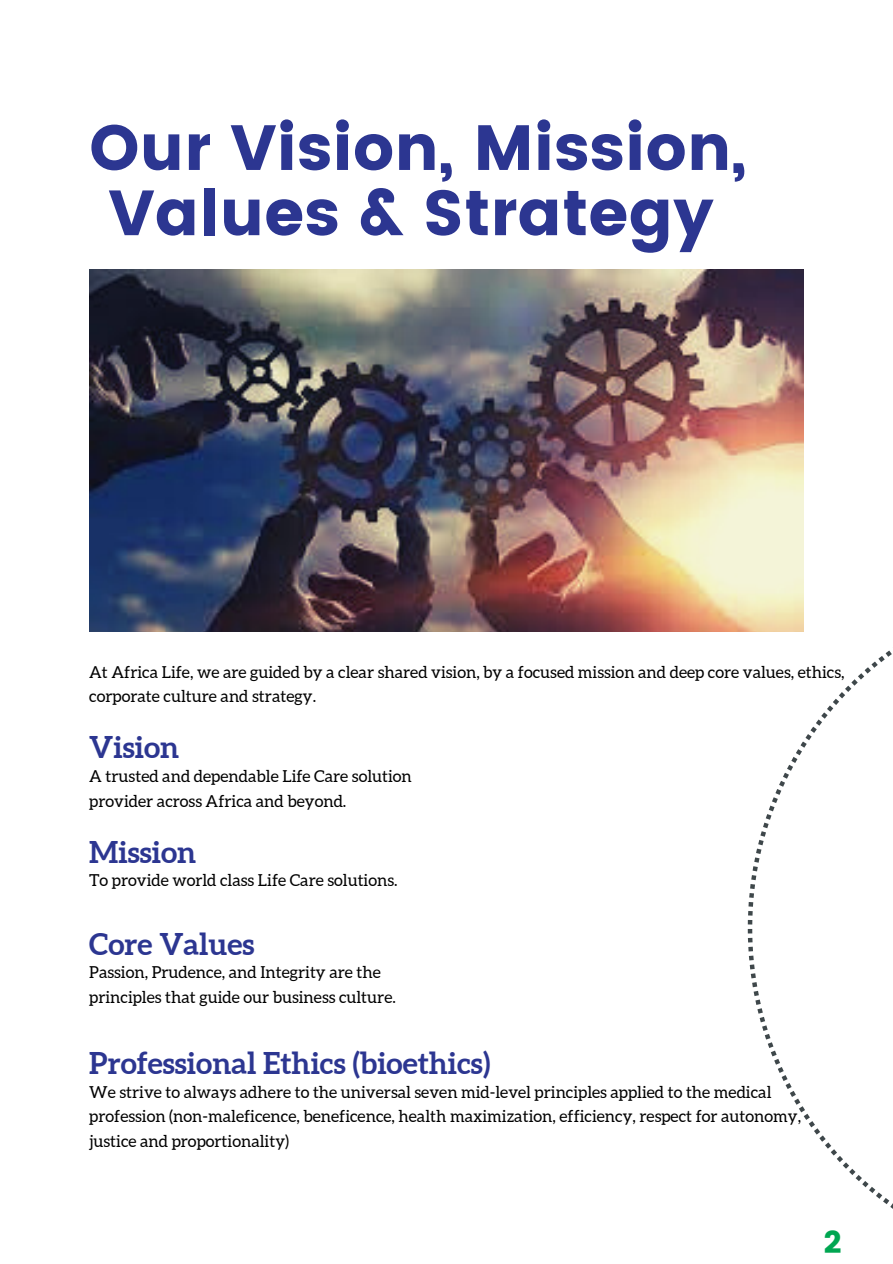
<style>
.page{position:relative;width:893px;height:1264px;background:#fff}
.page>*{position:absolute;margin:0;border:0;box-sizing:border-box;transform-origin:0 0}
.t1{font:63.75px/65.2px "Poppins";color:#2c3691}
.t2{font:31.05px "Poppins";color:#00a651}
.t3{font:700 30px "Aleo";color:#2c3691}
.t4{font:16.5px/24.8px "Aleo";color:#000}
</style>
<div class="page">
<img style="left:89px;top:269px;width:714px;height:362px">
<svg style="left:747px;top:584px;width:145px;height:624px"></svg>
<h1 class="t1" style="left:89px;top:115px;width:659px">Our Vision, Mission,<br>Values &amp; Strategy</h1>
<p class="t4" style="left:89px;top:659px;width:756px">At Africa Life, we are guided by a clear shared vision, by a focused mission and deep core values, ethics, corporate culture and strategy.</p>
<h3 class="t3" style="left:89px;top:730px;width:91px">Vision</h3>
<p class="t4" style="left:89px;top:763px;width:324px">A trusted and dependable Life Care solution provider across Africa and beyond.</p>
<h3 class="t3" style="left:89px;top:834px;width:108px">Mission</h3>
<p class="t4" style="left:89px;top:867px;width:310px">To provide world class Life Care solutions.</p>
<h3 class="t3" style="left:89px;top:926px;width:167px">Core Values</h3>
<p class="t4" style="left:89px;top:960px;width:308px">Passion, Prudence, and Integrity are the principles that guide our business culture.</p>
<h3 class="t3" style="left:89px;top:1046px;width:402px">Professional Ethics (bioethics)</h3>
<p class="t4" style="left:89px;top:1079px;width:713px">We strive to always adhere to the universal seven mid-level principles applied to the medical profession (non-maleficence, beneficence, health maximization, efficiency, respect for autonomy, justice and proportionality)</p>
<h2 class="t2" style="left:823px;top:1224px;width:19px">2</h2>
</div>
